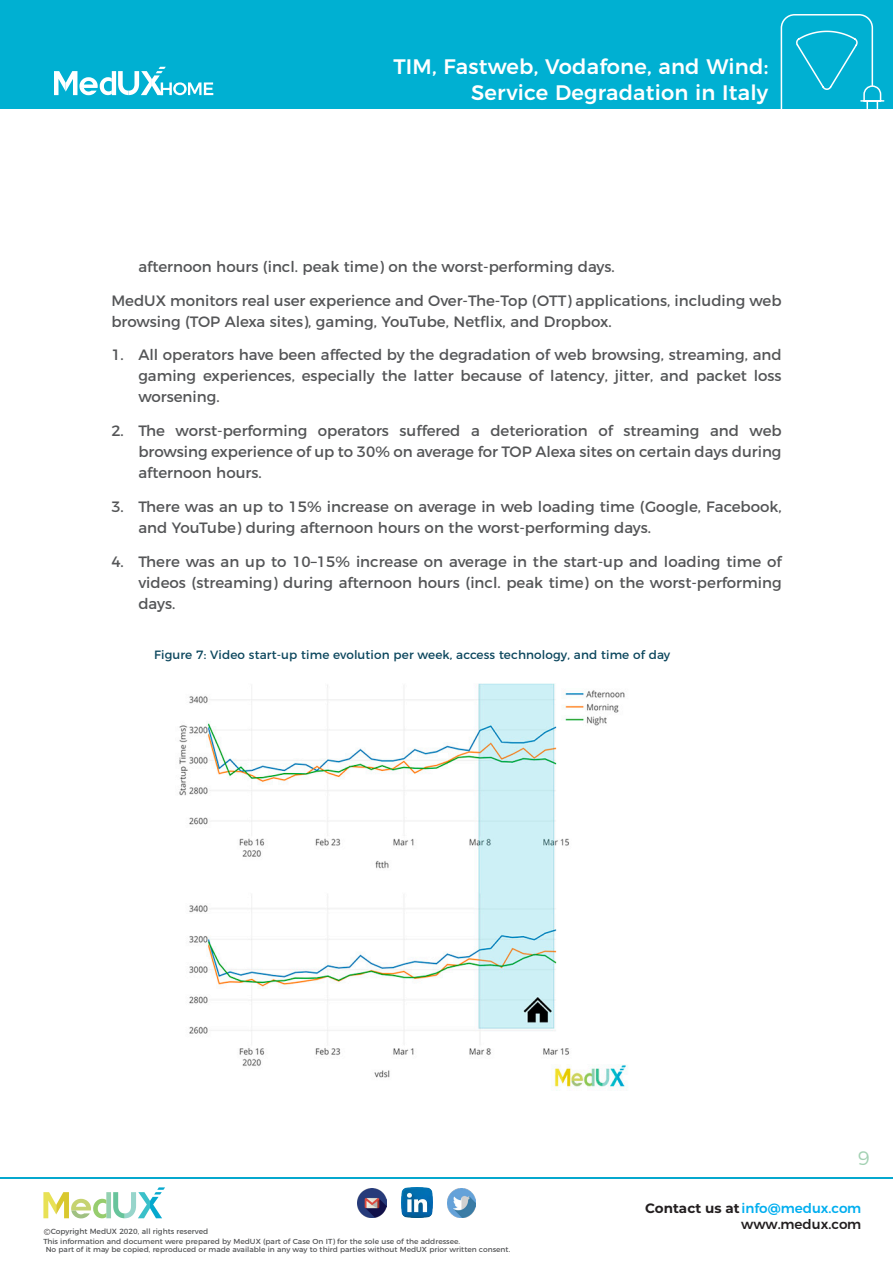
<style>
.page{position:relative;width:893px;height:1263px;background:#fff}
.page>*{position:absolute;margin:0;border:0;box-sizing:border-box;transform-origin:0 0}
.t1{font:500 21px/25.5px "Montserrat";letter-spacing:.01em;color:#fff;text-align:right}
.t2{font:300 19.5px "Montserrat";color:#a3d1b3}
.Estilo_de_párrafo_1{font:15px/21px "Montserrat";color:#545557;text-align:justify}
.t3{font:500 13.5px/16.2px "Montserrat";color:#00aeef;text-align:right}
.Estilo_de_párrafo_1-2{font:12px "Montserrat";letter-spacing:.01em;color:#0b465d}
.t4{font:300 9px "Montserrat";color:#231f20}
.t5{font:7.5px "Montserrat";color:#545557}
.t6{font:7.2px/7.5px "Montserrat";color:#545557}
.s1{font-weight:700;color:#231f20}
.s2{color:#231f20}
</style>
<div class="page">
<div style="left:0;top:0;width:893px;height:108px;background:#00b0d2"></div>
<svg style="left:780px;top:14px;width:105px;height:95px"></svg>
<hr style="left:112px;top:71px;width:4px;height:24px;background:#fff">
<svg style="left:54px;top:71px;width:58px;height:24px"></svg>
<svg style="left:118px;top:67px;width:95px;height:28px"></svg>
<hr style="left:0;top:1177px;width:893px;height:1px;background:#05a8ce">
<div style="left:106px;top:1192px;width:5px;height:26px;background:#94d1b2"></div>
<svg style="left:43px;top:1192px;width:63px;height:26px"></svg>
<svg style="left:113px;top:1187px;width:52px;height:31px"></svg>
<img style="left:358px;top:1188px;width:28px;height:29px">
<img style="left:447px;top:1188px;width:29px;height:29px">
<img style="left:179px;top:683px;width:449px;height:408px">
<img style="left:402px;top:1187px;width:30px;height:31px">
<h1 class="t1" style="left:393px;top:52px;width:376px">TIM, Fastweb, Vodafone, and Wind:<br>Service Degradation in Italy</h1>
<p class="Estilo_de_párrafo_1" style="left:138px;top:255px;width:478px">afternoon hours (incl. peak time) on the worst-performing days.</p>
<p class="Estilo_de_párrafo_1" style="left:111px;top:288px;width:672px">MedUX monitors real user experience and Over-The-Top (OTT) applications, including web browsing (TOP Alexa sites), gaming, YouTube, Netflix, and Dropbox.</p>
<p class="Estilo_de_párrafo_1" style="left:138px;top:343px;width:645px;text-indent:-27px">1. All operators have been affected by the degradation of web browsing, streaming, and gaming experiences, especially the latter because of latency, jitter, and packet loss worsening.</p>
<p class="Estilo_de_párrafo_1" style="left:138px;top:419px;width:645px;text-indent:-27px">2. The worst-performing operators suffered a deterioration of streaming and web browsing experience of up to 30% on average for TOP Alexa sites on certain days during afternoon hours.</p>
<p class="Estilo_de_párrafo_1" style="left:138px;top:495px;width:645px;text-indent:-27px">3. There was an up to 15% increase on average in web loading time (Google, Facebook, and YouTube) during afternoon hours on the worst-performing days.</p>
<p class="Estilo_de_párrafo_1" style="left:138px;top:549px;width:645px;text-indent:-27px">4. There was an up to 10–15% increase on average in the start-up and loading time of videos (streaming) during afternoon hours (incl. peak time) on the worst-performing days.</p>
<p class="Estilo_de_párrafo_1-2" style="left:154px;top:645px;width:518px">Figure 7: Video start-up time evolution per week, access technology, and time of day</p>
<h2 class="t2" style="left:858px;top:1143px;width:14px">9</h2>
<p class="t5" style="left:51px;top:1225px;width:159px">Copyright MedUX 2020, all rights reserved</p>
<p class="t4" style="left:44px;top:1225px;width:8px">©</p>
<p class="t6" style="left:46px;top:1237px;width:466px;text-indent:-2px">This information and document were prepared by MedUX (part of Case On IT) for the sole use of the addressee.<br>No part of it may be copied, reproduced or made available in any way to third parties without MedUX prior written consent.</p>
<p class="t3" style="left:645px;top:1198px;width:218px"><span class="s1">Contact us at</span>info@medux.com <span class="s2">www.medux.com</span></p>
</div>
